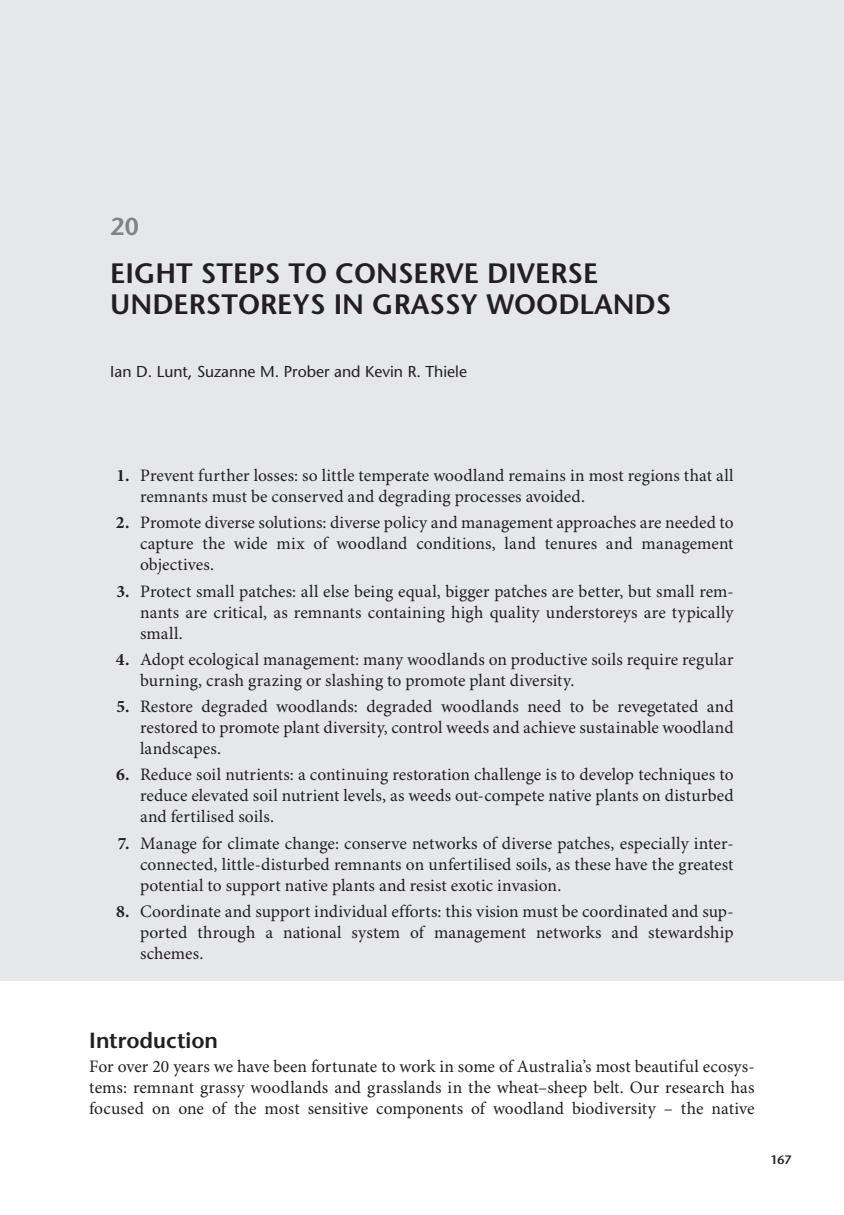
<style>
.page{position:relative;width:844px;height:1215px;background:#fff}
.page>*{position:absolute;margin:0;border:0;box-sizing:border-box;transform-origin:0 0}
.t1{font:600 28px/31.5px "Stone Sans";color:#231f20}
.t2{font:600 24.5px "Stone Sans";color:#808285}
.t3{font:600 21.88px "Stone Sans";color:#231f20}
.t4{font:17.5px/21px "Minion Pro";letter-spacing:.005em;color:#231f20;text-align:justify}
.t5{font:15.75px "Stone Sans";color:#231f20}
.t6{font:600 12.25px "Stone Sans";color:#231f20}
.s1{font-weight:700}
</style>
<div class="page">
<div style="left:0;top:0;width:844px;height:980px;background:#e6e7e9"></div>
<h2 class="t2" style="left:110px;top:212px;width:30px">20</h2>
<h1 class="t1" style="left:110px;top:257px;width:562px">EIGHT STEPS TO CONSERVE DIVERSE<br>UNDERSTOREYS IN GRASSY WOODLANDS</h1>
<p class="t5" style="left:110px;top:362px;width:358px">Ian D. Lunt, Suzanne M. Prober and Kevin R. Thiele</p>
<p class="t4" style="left:140px;top:465px;width:595px;text-indent:-23px"><span class="s1">1.</span> Prevent further losses: so little temperate woodland remains in most regions that all remnants must be conserved and degrading processes avoided.</p>
<p class="t4" style="left:140px;top:513px;width:595px;text-indent:-24px"><span class="s1">2.</span> Promote diverse solutions: diverse policy and management approaches are needed to capture the wide mix of woodland conditions, land tenures and management objectives.</p>
<p class="t4" style="left:140px;top:581px;width:595px;text-indent:-24px"><span class="s1">3.</span> Protect small patches: all else being equal, bigger patches are better, but small rem&shy;nants are critical, as remnants containing high quality understoreys are typically small.</p>
<p class="t4" style="left:140px;top:649px;width:595px;text-indent:-24px"><span class="s1">4.</span> Adopt ecological management: many woodlands on productive soils require regular burning, crash grazing or slashing to promote plant diversity.</p>
<p class="t4" style="left:140px;top:696px;width:595px;text-indent:-24px"><span class="s1">5.</span> Restore degraded woodlands: degraded woodlands need to be revegetated and restored to promote plant diversity, control weeds and achieve sustainable woodland landscapes.</p>
<p class="t4" style="left:140px;top:765px;width:595px;text-indent:-24px"><span class="s1">6.</span> Reduce soil nutrients: a continuing restoration challenge is to develop techniques to reduce elevated soil nutrient levels, as weeds out-compete native plants on disturbed and fertilised soils.</p>
<p class="t4" style="left:140px;top:833px;width:595px;text-indent:-22px"><span class="s1">7.</span> Manage for climate change: conserve networks of diverse patches, especially inter&shy;connected, little-disturbed remnants on unfertilised soils, as these have the greatest potential to support native plants and resist exotic invasion.</p>
<p class="t4" style="left:140px;top:901px;width:595px;text-indent:-24px"><span class="s1">8.</span> Coordinate and support individual efforts: this vision must be coordinated and sup&shy;ported through a national system of management networks and stewardship schemes.</p>
<p class="t3" style="left:89px;top:1027px;width:130px">Introduction</p>
<p class="t4" style="left:89px;top:1057px;width:667px">For over 20 years we have been fortunate to work in some of Australia’s most beautiful ecosys&shy;tems: remnant grassy woodlands and grasslands in the wheat–sheep belt. Our research has focused on one of the most sensitive components of woodland biodiversity – the native</p>
<p class="t6" style="left:770px;top:1152px;width:23px">167</p>
</div>
